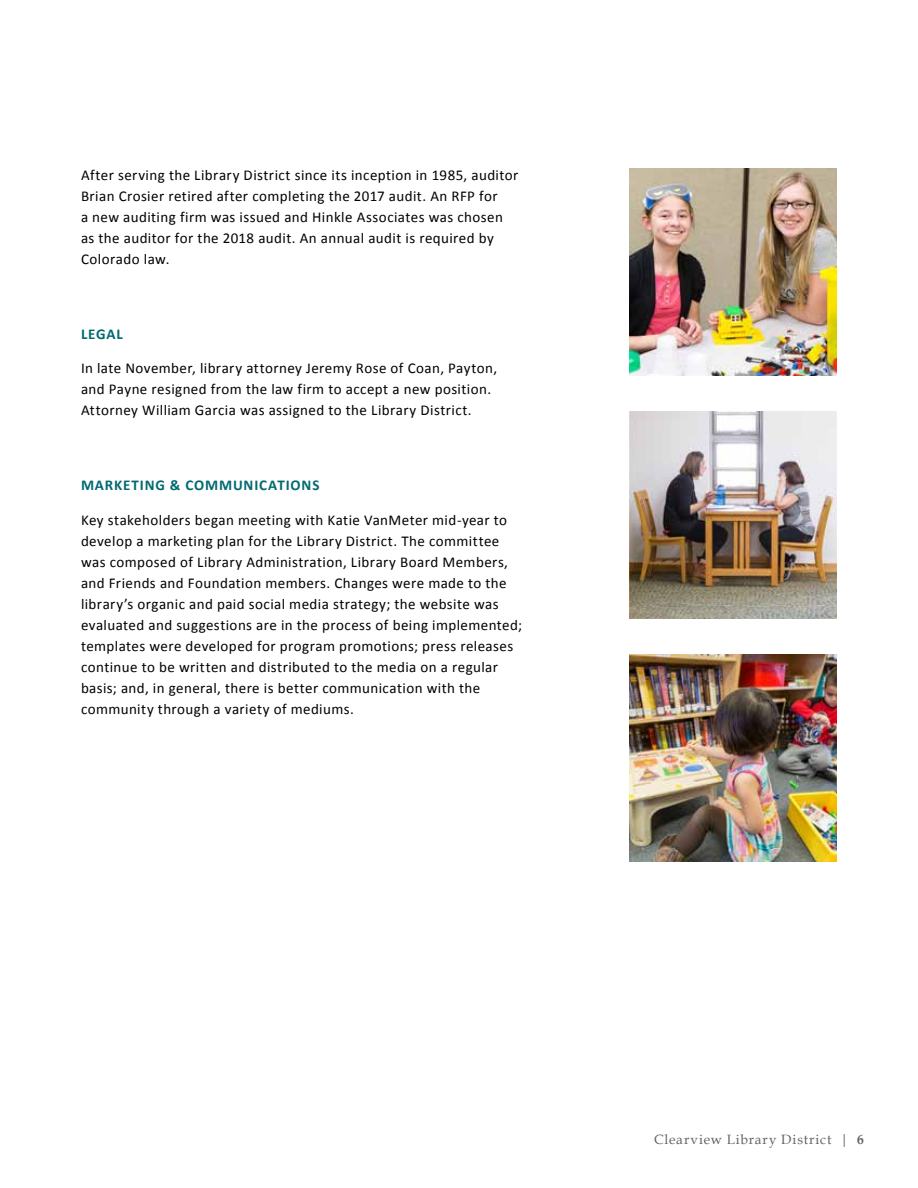
<style>
.page{position:relative;width:918px;height:1188px;background:#fff}
.page>*{position:absolute;margin:0;border:0;box-sizing:border-box;transform-origin:0 0}
.t1{font:15px/21px "Calibri";letter-spacing:.025em;color:#000}
.t2{font:700 15px "Calibri";letter-spacing:.055em;color:#006a71}
.t3{font:13.5px "Book Antiqua";letter-spacing:.06em;color:#636466}
.s1{font-weight:700}
</style>
<div class="page">
<img style="left:630px;top:168px;width:207px;height:208px">
<img style="left:630px;top:411px;width:207px;height:208px">
<img style="left:630px;top:654px;width:207px;height:208px">
<p class="t1" style="left:81px;top:164px;width:439px">After serving the Library District since its inception in 1985, auditor Brian Crosier retired after completing the 2017 audit. An RFP for<br>a new auditing firm was issued and Hinkle Associates was chosen as the auditor for the 2018 audit. An annual audit is required by Colorado law.</p>
<p class="t2" style="left:81px;top:324px;width:43px">LEGAL</p>
<p class="t1" style="left:81px;top:357px;width:418px">In late November, library attorney Jeremy Rose of Coan, Payton, and Payne resigned from the law firm to accept a new position.<br>Attorney William Garcia was assigned to the Library District.</p>
<p class="t2" style="left:81px;top:476px;width:240px">MARKETING &amp; COMMUNICATIONS</p>
<p class="t1" style="left:81px;top:509px;width:443px">Key stakeholders began meeting with Katie VanMeter mid-year to develop a marketing plan for the Library District. The committee was composed of Library Administration, Library Board Members, and Friends and Foundation members. Changes were made to the library’s organic and paid social media strategy; the website was evaluated and suggestions are in the process of being implemented; templates were developed for program promotions; press releases continue to be written and distributed to the media on a regular basis; and, in general, there is better communication with the community through a variety of mediums.</p>
<p class="t3" style="left:654px;top:1131px;width:211px">Clearview Library District | <span class="s1">6</span></p>
</div>
